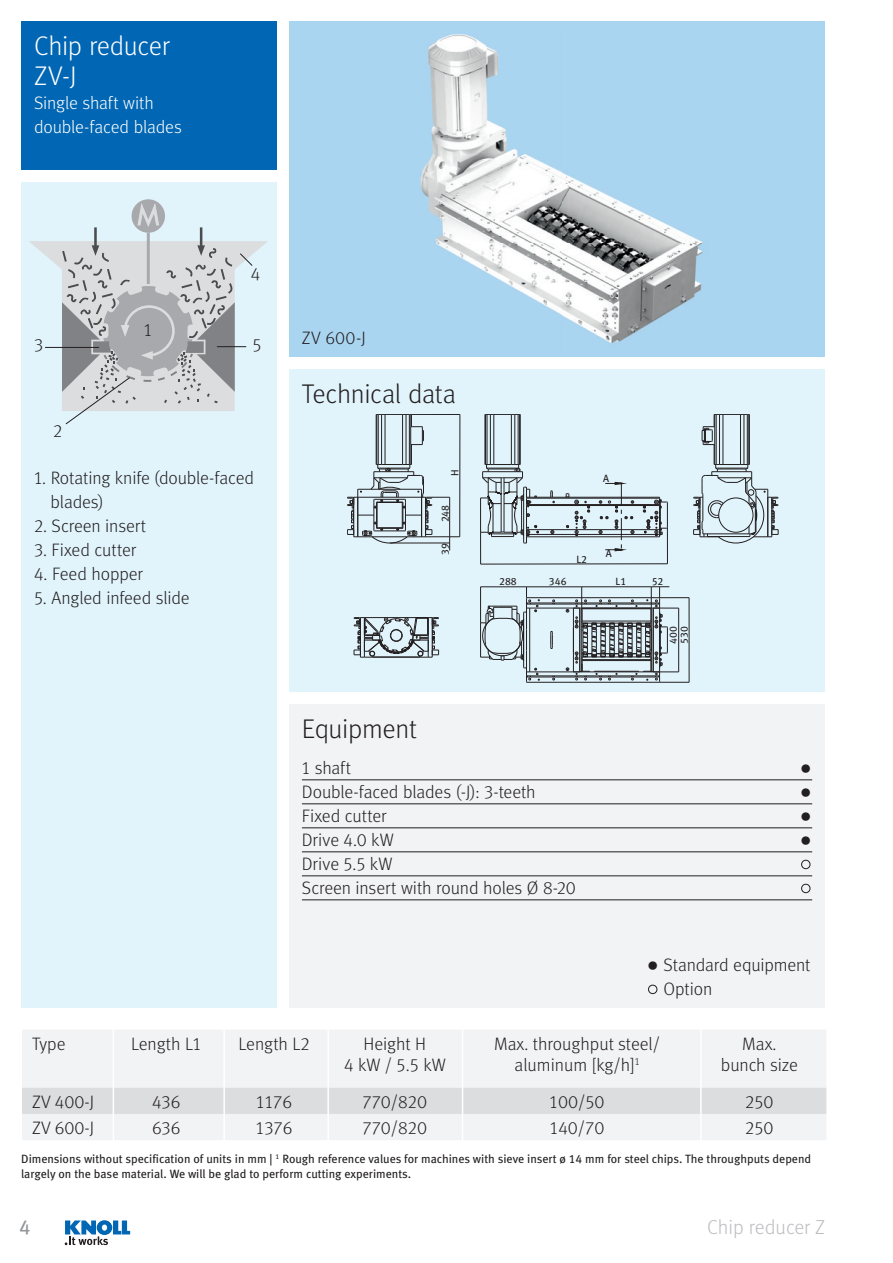
<style>
.page{position:relative;width:893px;height:1263px;background:#fff}
.page>*{position:absolute;margin:0;border:0;box-sizing:border-box;transform-origin:0 0}
.t1{font:30px "Meta Light LF";color:#231f20}
.t2{font:27px "Meta Light LF";letter-spacing:-.015em;color:#231f20}
.t3{font:27px/30px "Meta Light LF";letter-spacing:-.01em;color:#fff}
.t4{font:20.25px "Meta Light LF";color:#bcbdc0}
.t5{font:20.25px "Meta Book LF";color:#939598}
.t6{font:18px/24px "Meta Light LF";color:#231f20}
.t7{font:18px/24px "Meta Light LF";letter-spacing:-.01em;color:#fff}
.t8{font:12px/15px "Meta Book LF";color:#231f20}
.t9{font:10.5px/10.9px "Meta Book LF";color:#231f20}
.s1{font-size:30px}
</style>
<div class="page">
<svg style="left:65px;top:1220px;width:65px;height:25px"></svg>
<div style="left:289px;top:21px;width:536px;height:336px;background:#aad5f1"></div>
<div style="left:21px;top:183px;width:255px;height:825px;background:#e1f4fc"></div>
<div style="left:289px;top:369px;width:536px;height:322px;background:#e1f4fc"></div>
<img style="left:420px;top:34px;width:283px;height:309px">
<hr style="left:520px;top:414px;width:1px;height:50px;background:#231f20">
<hr style="left:480px;top:498px;width:1px;height:34px;background:#231f20">
<hr style="left:511px;top:414px;width:1px;height:50px;background:#231f20">
<hr style="left:493px;top:414px;width:1px;height:50px;background:#231f20">
<hr style="left:490px;top:414px;width:1px;height:50px;background:#231f20">
<hr style="left:514px;top:414px;width:1px;height:50px;background:#231f20">
<hr style="left:487px;top:414px;width:1px;height:50px;background:#231f20">
<hr style="left:518px;top:414px;width:1px;height:50px;background:#231f20">
<hr style="left:485px;top:414px;width:1px;height:50px;background:#231f20">
<hr style="left:519px;top:414px;width:1px;height:50px;background:#231f20">
<svg style="left:485px;top:414px;width:36px;height:1px"></svg>
<hr style="left:526px;top:534px;width:134px;height:1px;background:#231f20">
<hr style="left:526px;top:529px;width:134px;height:1px;background:#231f20">
<svg style="left:550px;top:530px;width:4px;height:4px"></svg>
<hr style="left:527px;top:504px;width:132px;height:1px;background:#231f20">
<hr style="left:527px;top:505px;width:132px;height:1px;background:#231f20">
<hr style="left:527px;top:498px;width:132px;height:1px;background:#231f20">
<hr style="left:527px;top:497px;width:132px;height:1px;background:#231f20">
<svg style="left:550px;top:490px;width:5px;height:13px"></svg>
<hr style="left:526px;top:536px;width:134px;height:1px;background:#231f20">
<svg style="left:565px;top:493px;width:25px;height:44px"></svg>
<svg style="left:481px;top:464px;width:58px;height:80px"></svg>
<svg style="left:642px;top:497px;width:26px;height:40px"></svg>
<svg style="left:599px;top:481px;width:35px;height:71px"></svg>
<svg style="left:693px;top:414px;width:86px;height:130px"></svg>
<svg style="left:354px;top:617px;width:85px;height:41px"></svg>
<svg style="left:347px;top:414px;width:113px;height:136px"></svg>
<hr style="left:459px;top:414px;width:1px;height:123px;background:#231f20">
<hr style="left:411px;top:414px;width:49px;height:1px;background:#231f20">
<hr style="left:480px;top:532px;width:1px;height:32px;background:#231f20">
<hr style="left:481px;top:563px;width:186px;height:1px;background:#231f20">
<hr style="left:667px;top:528px;width:1px;height:36px;background:#231f20">
<hr style="left:689px;top:598px;width:1px;height:84px;background:#231f20">
<svg style="left:480px;top:586px;width:209px;height:97px"></svg>
<div style="left:132px;top:199px;width:33px;height:34px;background:#a8a9ad;border-radius:50%"></div>
<svg style="left:29px;top:204px;width:238px;height:221px"></svg>
<div style="left:289px;top:704px;width:536px;height:304px;background:#f2f3f4"></div>
<hr style="left:302px;top:779px;width:510px;height:1px;background:#231f20">
<hr style="left:302px;top:803px;width:510px;height:1px;background:#231f20">
<hr style="left:302px;top:827px;width:510px;height:1px;background:#231f20">
<hr style="left:302px;top:851px;width:510px;height:1px;background:#231f20">
<hr style="left:302px;top:875px;width:510px;height:1px;background:#231f20">
<hr style="left:302px;top:899px;width:510px;height:1px;background:#231f20">
<div style="left:801px;top:860px;width:9px;height:9px;border:1px solid #231f20;border-radius:50%"></div>
<div style="left:801px;top:884px;width:9px;height:9px;border:1px solid #231f20;border-radius:50%"></div>
<div style="left:648px;top:985px;width:9px;height:9px;border:1px solid #231f20;border-radius:50%"></div>
<div style="left:22px;top:1030px;width:804px;height:110px;background:#f2f3f4"></div>
<div style="left:22px;top:1088px;width:804px;height:26px;background:#dcdddf"></div>
<hr style="left:113px;top:1018px;width:1px;height:124px;background:#fff">
<hr style="left:223px;top:1018px;width:2px;height:127px;background:#fff">
<hr style="left:327px;top:1018px;width:2px;height:127px;background:#fff">
<hr style="left:462px;top:1022px;width:1px;height:127px;background:#fff">
<hr style="left:700px;top:1016px;width:2px;height:128px;background:#fff">
<div style="left:21px;top:21px;width:255px;height:149px;background:#0166b3"></div>
<h2 class="t3" style="left:34px;top:31px;width:137px">Chip reducer<br>ZV-J</h2>
<p class="t7" style="left:34px;top:91px;width:149px">Single shaft with double-faced blades</p>
<p class="t6" style="left:34px;top:333px;width:11px">3</p>
<p class="t6" style="left:53px;top:418px;width:11px">2</p>
<p class="t6" style="left:144px;top:317px;width:10px">1</p>
<p class="t6" style="left:251px;top:261px;width:11px">4</p>
<p class="t6" style="left:252px;top:333px;width:11px">5</p>
<p class="t6" style="left:51px;top:465px;width:205px;text-indent:-17px">1. Rotating knife (double-faced blades)</p>
<p class="t6" style="left:34px;top:513px;width:114px">2. Screen insert</p>
<p class="t6" style="left:34px;top:537px;width:104px">3. Fixed cutter</p>
<p class="t6" style="left:34px;top:561px;width:110px">4. Feed hopper</p>
<p class="t6" style="left:34px;top:585px;width:157px">5. Angled infeed slide</p>
<p class="t6" style="left:302px;top:326px;width:65px">ZV 600-J</p>
<h2 class="t2" style="left:302px;top:378px;width:156px">Technical data</h2>
<p class="t9" style="left:449px;top:476px;width:8px;rotate:-90deg">H</p>
<p class="t9" style="left:439px;top:522px;width:19px;rotate:-90deg">248</p>
<p class="t9" style="left:440px;top:555px;width:13px;rotate:-90deg">39</p>
<p class="t9" style="left:603px;top:473px;width:7px">A</p>
<p class="t9" style="left:499px;top:575px;width:19px">288</p>
<p class="t9" style="left:549px;top:575px;width:19px">346</p>
<p class="t9" style="left:576px;top:554px;width:12px">L2</p>
<p class="t9" style="left:606px;top:547px;width:7px">A</p>
<p class="t9" style="left:616px;top:575px;width:12px">L1</p>
<p class="t9" style="left:652px;top:575px;width:13px">52</p>
<p class="t9" style="left:668px;top:644px;width:19px;rotate:-90deg">400<br>530</p>
<h2 class="t2" style="left:302px;top:714px;width:116px">Equipment</h2>
<p class="t6" style="left:302px;top:756px;width:51px">1 shaft</p>
<h1 class="t1" style="left:799px;top:751px;width:14px">•</h1>
<p class="t6" style="left:302px;top:780px;width:235px">Double-faced blades (-J): 3-teeth</p>
<h1 class="t1" style="left:799px;top:775px;width:14px">•</h1>
<p class="t6" style="left:302px;top:804px;width:86px">Fixed cutter</p>
<h1 class="t1" style="left:799px;top:799px;width:14px">•</h1>
<p class="t6" style="left:302px;top:828px;width:93px">Drive 4.0 kW</p>
<h1 class="t1" style="left:799px;top:823px;width:14px">•</h1>
<p class="t6" style="left:302px;top:852px;width:275px">Drive 5.5 kW<br>Screen insert with round holes Ø 8-20</p>
<p class="t6" style="left:664px;top:953px;width:148px;text-indent:-17px"><span class="s1">•</span> Standard equipment<br>Option</p>
<p class="t6" style="left:32px;top:1031px;width:35px">Type</p>
<p class="t6" style="left:131px;top:1031px;width:72px">Length L1</p>
<p class="t6" style="left:239px;top:1031px;width:73px">Length L2</p>
<p class="t6" style="left:344px;top:1033px;width:103px;line-height:21px;text-align:center">Height H<br>4 kW / 5.5 kW</p>
<p class="t6" style="left:494px;top:1033px;width:167px;line-height:21px;text-align:center">Max. throughput steel/ aluminum [kg/h]<sup>1</sup></p>
<p class="t6" style="left:721px;top:1033px;width:79px;line-height:21px;text-align:center">Max. bunch size</p>
<p class="t6" style="left:32px;top:1089px;width:63px">ZV 400-J</p>
<p class="t6" style="left:152px;top:1089px;width:30px">436</p>
<p class="t6" style="left:256px;top:1089px;width:37px">1176</p>
<p class="t6" style="left:362px;top:1089px;width:66px">770/820</p>
<p class="t6" style="left:550px;top:1089px;width:56px">100/50</p>
<p class="t6" style="left:745px;top:1089px;width:30px">250</p>
<p class="t6" style="left:32px;top:1116px;width:64px">ZV 600-J</p>
<p class="t6" style="left:152px;top:1116px;width:30px">636</p>
<p class="t6" style="left:256px;top:1116px;width:38px">1376</p>
<p class="t6" style="left:362px;top:1116px;width:66px">770/820</p>
<p class="t6" style="left:550px;top:1116px;width:56px">140/70</p>
<p class="t6" style="left:745px;top:1116px;width:30px">250</p>
<p class="t8" style="left:21px;top:1151px;width:791px">Dimensions without specification of units in mm | <sup>1</sup> Rough reference values for machines with sieve insert ø 14 mm for steel chips. The throughputs depend largely on the base material. We will be glad to perform cutting experiments.</p>
<p class="t5" style="left:19px;top:1215px;width:13px">4</p>
<p class="t4" style="left:707px;top:1215px;width:120px">Chip reducer Z</p>
</div>
